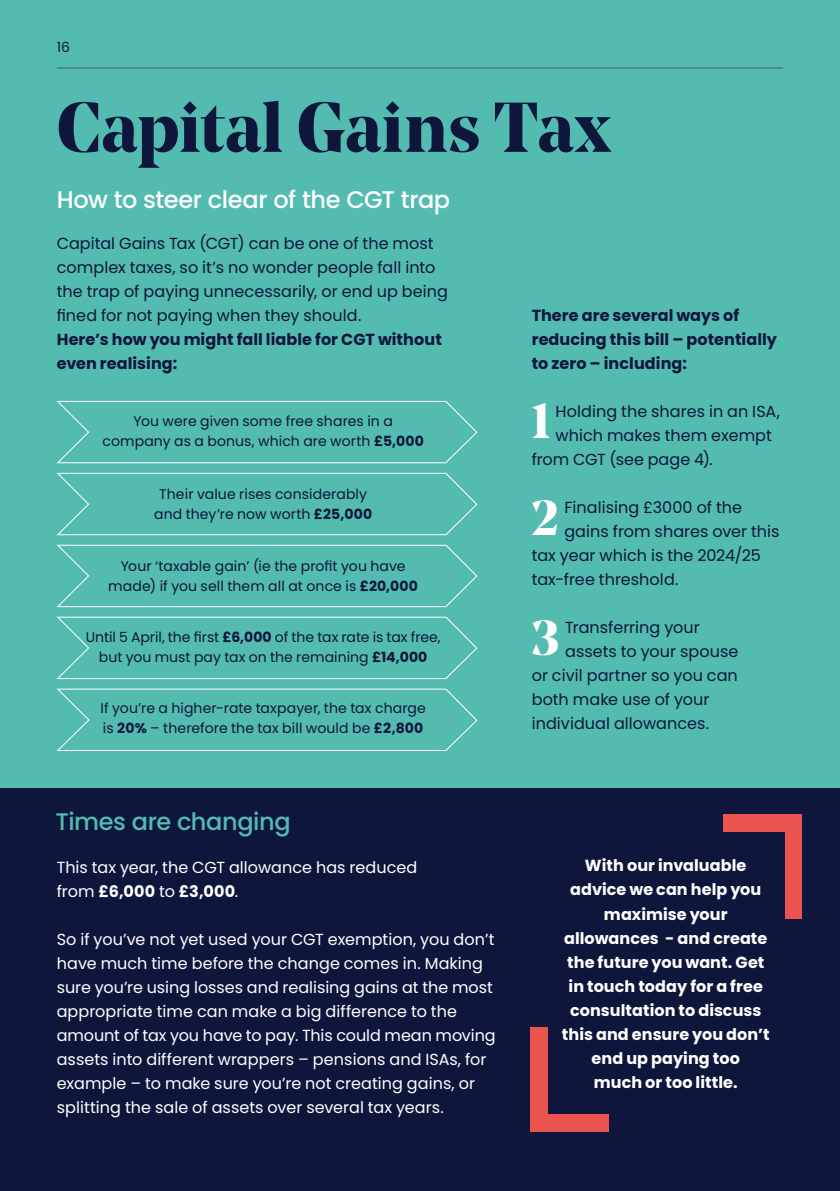
<style>
.page{position:relative;width:840px;height:1191px;background:#fff}
.page>*{position:absolute;margin:0;border:0;box-sizing:border-box;transform-origin:0 0}
.t1{font:700 70px "Noe Display SJP";letter-spacing:.005em;color:#0f163c}
.t2{font:700 49.2px/97.4px "Noe Display SJP";color:#fff}
.t3{font:500 24px "Poppins";letter-spacing:-.02em;color:#fff}
.t4{font:500 24px "Poppins";letter-spacing:-.015em;color:#53bbaf}
.t5{font:16px/24px "Poppins";color:#fff}
.t6{font:16px/24px "Poppins";letter-spacing:.005em;color:#0f163c}
.t7{font:700 16px/24px "Poppins";letter-spacing:.005em;color:#fff;text-align:center}
.t8{font:700 16px/24px "Poppins";letter-spacing:.005em;color:#0f163c}
.t9{font:14px/20px "Poppins";letter-spacing:.005em;color:#0f163c;text-align:center}
.s1{font-weight:700}
</style>
<div class="page">
<div style="left:0;top:0;width:839px;height:796px;background:#53bbaf"></div>
<div style="left:0;top:788px;width:839px;height:403px;background:#0f163c"></div>
<svg style="left:56px;top:688px;width:422px;height:63px"></svg>
<hr style="left:57px;top:68px;width:725px;height:1px;background:#55587c">
<svg style="left:56px;top:400px;width:422px;height:64px"></svg>
<svg style="left:56px;top:472px;width:422px;height:64px"></svg>
<svg style="left:56px;top:544px;width:422px;height:63px"></svg>
<svg style="left:56px;top:616px;width:422px;height:63px"></svg>
<div style="left:766px;top:848px;width:35px;height:70px;background:#ea534e"></div>
<div style="left:722px;top:814px;width:79px;height:34px;background:#ea534e"></div>
<div style="left:530px;top:1027px;width:34px;height:70px;background:#ea534e"></div>
<div style="left:530px;top:1097px;width:78px;height:34px;background:#ea534e"></div>
<div style="left:548px;top:832px;width:235px;height:282px;background:#0f163c"></div>
<p class="t9" style="left:57px;top:37px;width:15px">16</p>
<h1 class="t1" style="left:57px;top:80px;width:555px">Capital Gains Tax</h1>
<h3 class="t3" style="left:57px;top:186px;width:395px">How to steer clear of the CGT trap</h3>
<p class="t6" style="left:57px;top:231px;width:392px">Capital Gains Tax (CGT) can be one of the most complex taxes, so it’s no wonder people fall into the trap of paying unnecessarily, or end up being fined for not paying when they should.</p>
<p class="t8" style="left:57px;top:327px;width:386px">Here’s how you might fall liable for CGT without even realising:</p>
<p class="t9" style="left:102px;top:411px;width:323px">You were given some free shares in a company as a bonus, which are worth <span class="s1">£5,000</span></p>
<p class="t9" style="left:154px;top:484px;width:219px">Their value rises considerably and they’re now worth <span class="s1">£25,000</span></p>
<p class="t9" style="left:108px;top:556px;width:311px">Your ‘taxable gain’ (ie the profit you have made) if you sell them all at once is <span class="s1">£20,000</span></p>
<p class="t9" style="left:86px;top:627px;width:356px">Until 5 April, the first <span class="s1">£6,000</span> of the tax rate is tax free, but you must pay tax on the remaining <span class="s1">£14,000</span></p>
<p class="t9" style="left:100px;top:698px;width:327px;text-align:left">If you’re a higher-rate taxpayer, the tax charge is <span class="s1">20%</span> – therefore the tax bill would be <span class="s1">£2,800</span></p>
<h3 class="t4" style="left:55px;top:808px;width:237px">Times are changing</h3>
<p class="t5" style="left:57px;top:855px;width:362px">This tax year, the CGT allowance has reduced from <span class="s1">£6,000</span> to <span class="s1">£3,000</span>.</p>
<p class="t5" style="left:57px;top:927px;width:440px">So if you’ve not yet used your CGT exemption, you don’t have much time before the change comes in. Making sure you’re using losses and realising gains at the most appropriate time can make a big difference to the amount of tax you have to pay. This could mean moving assets into different wrappers – pensions and ISAs, for example – to make sure you’re not creating gains, or splitting the sale of assets over several tax years.</p>
<p class="t8" style="left:531px;top:303px;width:247px">There are several ways of reducing this bill – potentially to zero – including:</p>
<p class="t6" style="left:555px;top:399px;width:226px">Holding the shares in an ISA,</p>
<p class="t6" style="left:555px;top:423px;width:217px">which makes them exempt</p>
<p class="t6" style="left:531px;top:447px;width:183px">from CGT (see page 4).</p>
<p class="t6" style="left:564px;top:495px;width:179px">Finalising £3000 of the</p>
<p class="t6" style="left:564px;top:519px;width:216px">gains from shares over this</p>
<p class="t6" style="left:531px;top:543px;width:230px">tax year which is the 2024/25</p>
<p class="t6" style="left:531px;top:567px;width:148px">tax-free threshold.</p>
<p class="t6" style="left:565px;top:615px;width:136px">Transferring your</p>
<p class="t6" style="left:565px;top:639px;width:175px">assets to your spouse</p>
<p class="t6" style="left:531px;top:663px;width:207px">or civil partner so you can</p>
<p class="t6" style="left:531px;top:687px;width:179px">both make use of your</p>
<p class="t6" style="left:531px;top:711px;width:179px">individual allowances.</p>
<h2 class="t2" style="left:531px;top:370px;width:28px">1<br>2</h2>
<h2 class="t2" style="left:531px;top:587px;width:29px">3</h2>
<p class="t7" style="left:561px;top:854px;width:209px">With our invaluable advice we can help you maximise your allowances - and create the future you want. Get in touch today for a free consultation to discuss this and ensure you don’t end up paying too<br>much or too little.</p>
</div>
